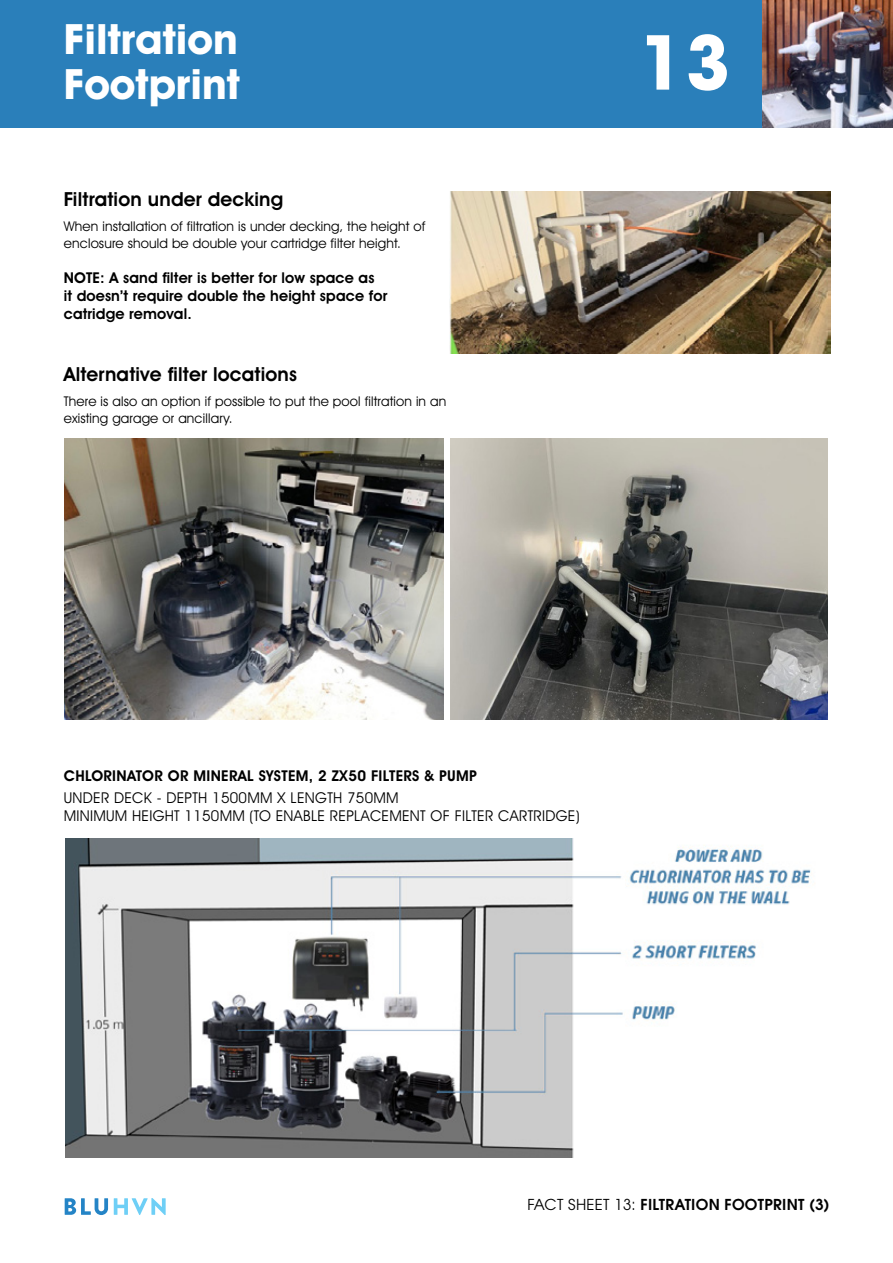
<style>
.page{position:relative;width:893px;height:1263px;background:#fff}
.page>*{position:absolute;margin:0;border:0;box-sizing:border-box;transform-origin:0 0}
.t1{font:700 76.5px "Avant Garde IT Cby BT";color:#fff}
.t2{font:700 42px/45px "Avant Garde IT Cby BT";color:#fff}
.t3{font:600 19.5px "Avant Garde IT Cby BT";letter-spacing:.01em;color:#000}
.t4{font:600 15px/18px "Avant Garde IT Cby BT";letter-spacing:.01em;color:#000}
.t5{font:15px/18px "Avant Garde IT Cby BT";letter-spacing:.02em;color:#000}
.t6{font:600 15px "Avant Garde";letter-spacing:.02em;color:#000}
.t7{font:13.5px/16.5px "Avant Garde IT Cby BT";letter-spacing:.01em;color:#000}
.s1{font-weight:400}
</style>
<div class="page">
<div style="left:0;top:0;width:763px;height:128px;background:#2a7fba"></div>
<img style="left:65px;top:838px;width:746px;height:319px">
<svg style="left:65px;top:1198px;width:43px;height:17px"></svg>
<svg style="left:114px;top:1198px;width:52px;height:17px"></svg>
<img style="left:64px;top:439px;width:380px;height:281px">
<img style="left:449px;top:191px;width:381px;height:163px">
<img style="left:451px;top:439px;width:377px;height:281px">
<img style="left:763px;top:0;width:130px;height:128px">
<h2 class="t2" style="left:64px;top:16px;width:178px">Filtration<br>Footprint</h2>
<h3 class="t3" style="left:64px;top:188px;width:221px">Filtration under decking</h3>
<p class="t7" style="left:64px;top:218px;width:363px">When installation of filtration is under decking, the height of enclosure should be double your cartridge filter height.</p>
<p class="t4" style="left:64px;top:268px;width:325px">NOTE: A sand filter is better for low space as<br>it doesn’t require double the height space for catridge removal.</p>
<h3 class="t3" style="left:64px;top:363px;width:235px">Alternative filter locations</h3>
<p class="t7" style="left:64px;top:393px;width:384px">There is also an option if possible to put the pool filtration in an existing garage or ancillary.</p>
<h1 class="t1" style="left:638px;top:16px;width:94px">13</h1>
<p class="t4" style="left:64px;top:767px;width:415px">CHLORINATOR OR MINERAL SYSTEM, 2 ZX50 FILTERS &amp; PUMP</p>
<p class="t5" style="left:64px;top:789px;width:517px">UNDER DECK - DEPTH 1500MM X LENGTH 750MM<br>MINIMUM HEIGHT 1150MM (TO ENABLE REPLACEMENT OF FILTER CARTRIDGE)</p>
<p class="t6" style="left:527px;top:1195px;width:304px"><span class="s1">FACT SHEET 13:</span> FILTRATION FOOTPRINT (3)</p>
</div>
